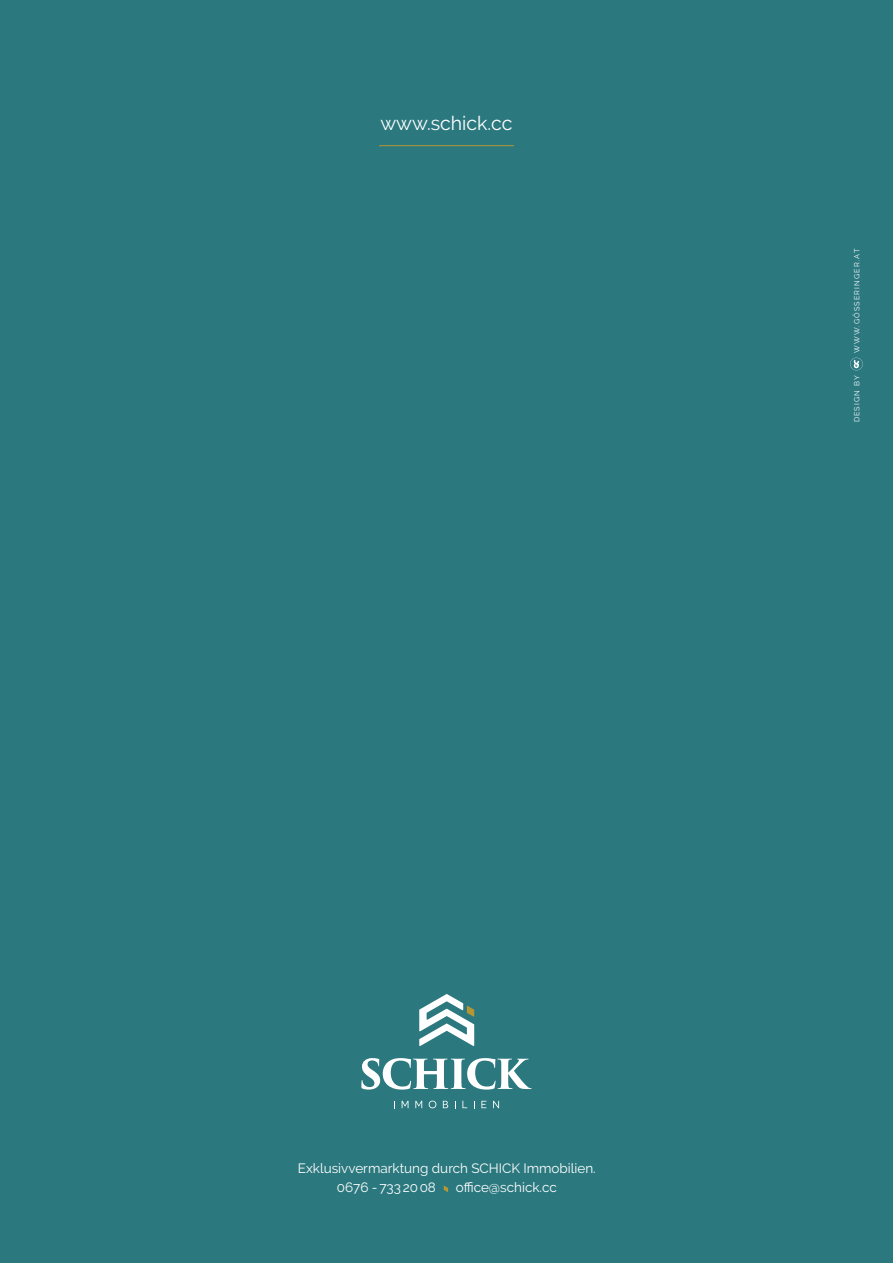
<style>
.page{position:relative;width:893px;height:1263px;background:#2b797f}
.page>*{position:absolute;margin:0;border:0;box-sizing:border-box;transform-origin:0 0}
.t1{font:19.5px "Raleway";color:#fff}
.Faktenstyle{font:13.5px "Raleway";color:#fff}
.Bildinfo_Text{font:7.35px "Raleway";letter-spacing:.15em;color:#fff}
</style>
<div class="page">
<svg style="left:444px;top:1185px;width:4px;height:7px"></svg>
<svg style="left:361px;top:1058px;width:171px;height:31px"></svg>
<svg style="left:402px;top:1101px;width:6px;height:7px"></svg>
<svg style="left:415px;top:1101px;width:7px;height:7px"></svg>
<svg style="left:429px;top:1101px;width:7px;height:7px"></svg>
<svg style="left:443px;top:1101px;width:5px;height:7px"></svg>
<svg style="left:462px;top:1101px;width:5px;height:7px"></svg>
<svg style="left:481px;top:1101px;width:5px;height:7px"></svg>
<svg style="left:493px;top:1101px;width:6px;height:7px"></svg>
<svg style="left:419px;top:994px;width:55px;height:52px"></svg>
<hr style="left:379px;top:145px;width:135px;height:1px;background:#b59634">
<svg style="left:850px;top:358px;width:13px;height:12px"></svg>
<p class="t1" style="left:380px;top:112px;width:134px">www.schick.cc</p>
<p class="Bildinfo_Text" style="left:852px;top:353px;width:105px;rotate:-90deg">WWW.GÖSSERINGER.AT</p>
<p class="Bildinfo_Text" style="left:852px;top:422px;width:49px;rotate:-90deg">DESIGN BY</p>
<p class="Faktenstyle" style="left:298px;top:1160px;width:299px">Exklusivvermarktung durch SCHICK Immobilien.</p>
<p class="Faktenstyle" style="left:337px;top:1179px;width:101px">0676 -7332008</p>
<p class="Faktenstyle" style="left:456px;top:1179px;width:103px">office@schick.cc</p>
</div>
